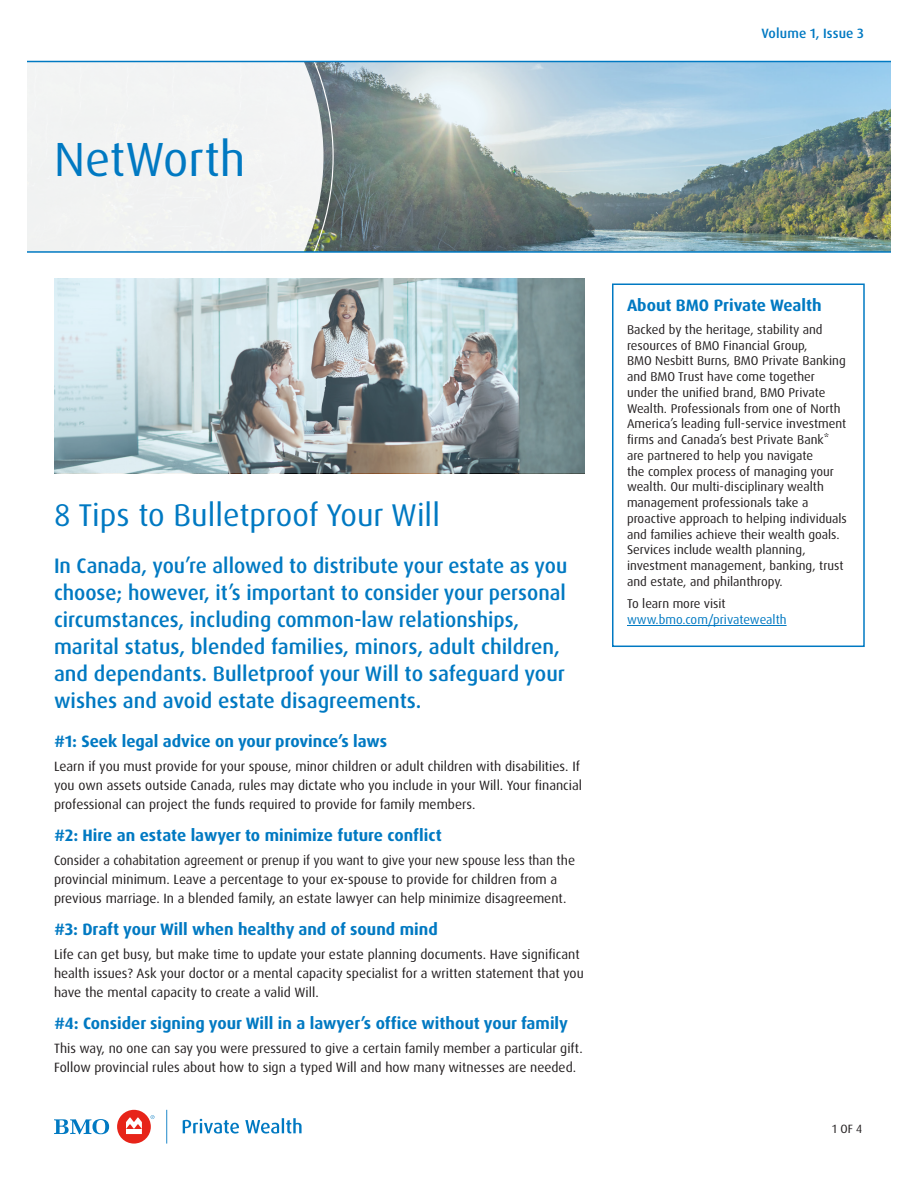
<style>
.page{position:relative;width:918px;height:1188px;background:#fff}
.page>*{position:absolute;margin:0;border:0;box-sizing:border-box;transform-origin:0 0}
.Body_Copy{font:48px "Dax Pro";color:#0079c2}
.Section_Headline_copy{font:31.5px "Dax Pro";color:#0079c2}
.Section_Headline_copy-2{font:500 21px/27px "Dax Pro";color:#0079c2}
.Paragraph_Headline{font:700 16.5px "Dax OT";color:#0079c2}
.Paragraph_Headline_copy{font:700 16.5px "Dax Pro";color:#0079c2}
.Body_Copy-2{font:13.5px/18.8px "Dax Pro";color:#231f20}
.Body_Copy-3{font:13.5px/18.8px "Dax Pro";color:#231f20;scale:.96 1}
.Product_Name{font:500 13.5px "Dax Pro";letter-spacing:.01em;color:#0079c2}
.Body_Copy-4{font:12.75px/15.8px "Dax Pro";color:#231f20}
.Body_Copy-5{font:12.75px/15.8px "Dax Pro";color:#0079c2}
.Body_Copy-6{font:12px "Dax Pro";color:#231f20}
.s1{color:#231f20}
</style>
<div class="page">
<svg style="left:54px;top:279px;width:531px;height:194px;background:#a5b4b8"></svg>
<img style="left:334px;top:62px;width:557px;height:189px">
<hr style="left:627px;top:625px;width:160px;height:1px;background:#0079c2">
<div style="left:612px;top:284px;width:253px;height:363px;border:2px solid #0079c2"></div>
<div style="left:117px;top:1110px;width:34px;height:34px;background:#e72419;border-radius:50%"></div>
<svg style="left:126px;top:1117px;width:16px;height:17px"></svg>
<svg style="left:183px;top:1119px;width:56px;height:15px"></svg>
<svg style="left:245px;top:1118px;width:57px;height:16px"></svg>
<svg style="left:54px;top:1119px;width:55px;height:15px"></svg>
<svg style="left:151px;top:1115px;width:4px;height:4px"></svg>
<svg style="left:166px;top:1110px;width:1px;height:34px"></svg>
<div style="left:27px;top:62px;width:307px;height:189px;background:#f2f3f3"></div>
<hr style="left:27px;top:61px;width:864px;height:1px;background:#0079c2">
<hr style="left:27px;top:251px;width:864px;height:2px;background:#0079c2">
<p class="Body_Copy" style="left:54px;top:128px;width:193px">NetWorth</p>
<p class="Product_Name" style="left:761px;top:24px;width:104px">Volume 1, Issue 3</p>
<p class="Section_Headline_copy" style="left:54px;top:495px;width:388px">8 Tips to Bulletproof Your Will</p>
<p class="Section_Headline_copy-2" style="left:54px;top:553px;width:515px">In Canada, you’re allowed to distribute your estate as you choose; however, it’s important to consider your personal circumstances, including common-law relationships, marital status, blended families, minors, adult children, and dependants. Bulletproof your Will to safeguard your wishes and avoid estate disagreements.</p>
<p class="Paragraph_Headline" style="left:54px;top:731px;width:335px">#1: Seek legal advice on your province’s laws</p>
<p class="Body_Copy-2" style="left:54px;top:757px;width:530px">Learn if you must provide for your spouse, minor children or adult children with disabilities. If you own assets outside Canada, rules may dictate who you include in your Will. Your financial professional can project the funds required to provide for family members.</p>
<p class="Paragraph_Headline" style="left:54px;top:825px;width:389px">#2: Hire an estate lawyer to minimize future conflict</p>
<p class="Body_Copy-3" style="left:54px;top:851px;width:544px">Consider a cohabitation agreement or prenup if you want to give your new spouse less than the provincial minimum. Leave a percentage to your ex-spouse to provide for children from a previous marriage. In a blended family, an estate lawyer can help minimize disagreement.</p>
<p class="Paragraph_Headline" style="left:54px;top:919px;width:385px">#3: Draft your Will when healthy and of sound mind</p>
<p class="Body_Copy-2" style="left:54px;top:945px;width:531px">Life can get busy, but make time to update your estate planning documents. Have significant health issues? Ask your doctor or a mental capacity specialist for a written statement that you have the mental capacity to create a valid Will.</p>
<p class="Paragraph_Headline" style="left:54px;top:1013px;width:516px">#4: Consider signing your Will in a lawyer’s office without your family</p>
<p class="Body_Copy-2" style="left:54px;top:1039px;width:530px">This way, no one can say you were pressured to give a certain family member a particular gift.<br>Follow provincial rules about how to sign a typed Will and how many witnesses are needed.</p>
<p class="Paragraph_Headline_copy" style="left:627px;top:295px;width:196px">About BMO Private Wealth</p>
<p class="Body_Copy-4" style="left:627px;top:322px;width:221px">Backed by the heritage, stability and resources of BMO Financial Group,<br>BMO Nesbitt Burns, BMO Private Banking and BMO Trust have come together under the unified brand, BMO Private Wealth. Professionals from one of North America’s leading full-service investment firms and Canada’s best Private Bank* are partnered to help you navigate<br>the complex process of managing your wealth. Our multi-disciplinary wealth management professionals take a proactive approach to helping individuals and families achieve their wealth goals.<br>Services include wealth planning, investment management, banking, trust and estate, and philanthropy.</p>
<p class="Body_Copy-5" style="left:627px;top:596px;width:161px"><span class="s1">To learn more visit </span>www.bmo.com/privatewealth</p>
<p class="Body_Copy-6" style="left:832px;top:1122px;width:31px">1 OF 4</p>
</div>
